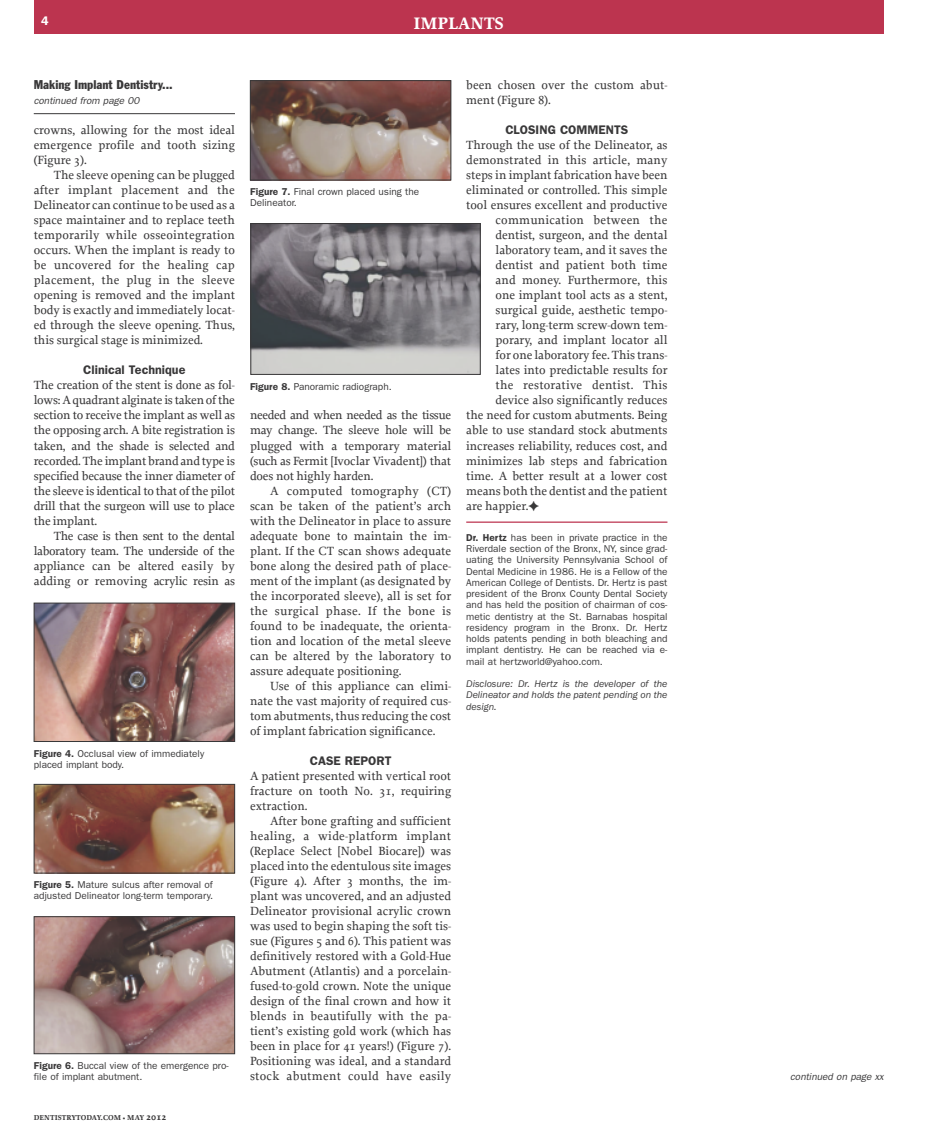
<style>
.page{position:relative;width:940px;height:1148px;background:#fff}
.page>*{position:absolute;margin:0;border:0;box-sizing:border-box;transform-origin:0 0}
.t1{font:700 17.5px "Proforma";color:#fff}
.t2{font:500 12.5px/15px "Proforma";letter-spacing:-.005em;color:#393839;text-align:justify}
.t3{font:500 12.5px "Proforma";letter-spacing:.015em;color:#393839}
.t4{font:600 12.5px "Franklin Gothic";color:#393839}
.t5{font:condensed 12.5px "Franklin Gothic BT";color:#393839}
.t6{font:600 12.5px "Franklin Gothic";color:#fff}
.t7{font:10px/11.2px "Franklin Gothic";color:#393839}
.t8{font:italic 10px/11.2px "Franklin Gothic";color:#393839;text-align:justify}
.t9{font:italic 10px "Franklin Gothic";color:#393839}
.t10{font:700 7.5px "Proforma";letter-spacing:.01em;color:#393839}
.s1{font-weight:600}
.s2{font-size:10px}
</style>
<div class="page">
<div style="left:34px;top:0;width:849px;height:34px;background:#bc344f"></div>
<hr style="left:466px;top:521px;width:201px;height:2px;background:#bc344f">
<hr style="left:34px;top:113px;width:201px;height:1px;background:#393839">
<img style="left:36px;top:604px;width:197px;height:135px">
<div style="left:34px;top:602px;width:201px;height:139px;border:1px solid #393839"></div>
<img style="left:36px;top:786px;width:197px;height:85px">
<div style="left:34px;top:784px;width:201px;height:89px;border:1px solid #393839"></div>
<img style="left:36px;top:918px;width:197px;height:134px">
<div style="left:34px;top:916px;width:201px;height:138px;border:1px solid #393839"></div>
<img style="left:252px;top:82px;width:197px;height:96px">
<div style="left:250px;top:80px;width:201px;height:100px;border:1px solid #393839"></div>
<img style="left:252px;top:225px;width:226px;height:148px">
<div style="left:250px;top:223px;width:230px;height:152px;border:1px solid #393839"></div>
<p class="t6" style="left:41px;top:17px;width:9px">4</p>
<h1 class="t1" style="left:413px;top:13px;width:92px">IMPLANTS</h1>
<p class="t5" style="left:34px;top:80px;width:140px">Making Implant Dentistry...</p>
<p class="t9" style="left:34px;top:97px;width:107px">continued from page 00</p>
<p class="t2" style="left:34px;top:122px;width:203px">crowns, allowing for the most ideal emergence profile and tooth sizing (Figure 3).</p>
<p class="t2" style="left:34px;top:167px;width:203px;text-indent:20px">The sleeve opening can be plugged after implant placement and the Delineator can continue to be used as a space maintainer and to replace teeth temporarily while osseointegration occurs. When the implant is ready to be uncovered for the healing cap placement, the plug in the sleeve opening is removed and the implant body is exactly and immediately locat&shy;ed through the sleeve opening. Thus, this surgical stage is minimized.</p>
<p class="t4" style="left:83px;top:366px;width:104px">Clinical Technique</p>
<p class="t2" style="left:34px;top:377px;width:203px">The creation of the stent is done as fol&shy;lows: A quadrant alginate is taken of the section to receive the implant as well as the opposing arch. A bite registration is taken, and the shade is selected and recorded. The implant brand and type is specified because the inner diameter of the sleeve is identical to that of the pilot drill that the surgeon will use to place the implant.</p>
<p class="t2" style="left:34px;top:527px;width:203px;text-indent:20px">The case is then sent to the dental laboratory team. The underside of the appliance can be altered easily by adding or removing acrylic resin as</p>
<p class="t7" style="left:34px;top:748px;width:172px"><span class="s1">Figure 4.</span> Occlusal view of immediately placed implant body.</p>
<p class="t7" style="left:34px;top:880px;width:181px"><span class="s1">Figure 5.</span> Mature sulcus after removal of adjusted Delineator long-term temporary.</p>
<p class="t7" style="left:34px;top:1060px;width:196px"><span class="s1">Figure 6.</span> Buccal view of the emergence pro&shy;file of implant abutment.</p>
<p class="t10" style="left:34px;top:1113px;width:134px">DENTISTRYTODAY.COM • MAY <span class="s2">2012</span></p>
<p class="t7" style="left:250px;top:187px;width:171px"><span class="s1">Figure 7.</span> Final crown placed using the<br>Delineator.</p>
<p class="t7" style="left:250px;top:381px;width:143px"><span class="s1">Figure 8.</span> Panoramic radiograph.</p>
<p class="t2" style="left:250px;top:407px;width:203px">needed and when needed as the tissue may change. The sleeve hole will be plugged with a temporary material (such as Fermit [Ivoclar Vivadent]) that does not highly harden.</p>
<p class="t2" style="left:250px;top:482px;width:203px;text-indent:20px">A computed tomography (CT) scan be taken of the patient’s arch with the Delineator in place to assure adequate bone to maintain the im&shy;plant. If the CT scan shows adequate bone along the desired path of place&shy;ment of the implant (as designated by the incorporated sleeve), all is set for the surgical phase. If the bone is found to be inadequate, the orienta&shy;tion and location of the metal sleeve can be altered by the laboratory to assure adequate positioning.</p>
<p class="t2" style="left:250px;top:677px;width:203px;text-indent:20px">Use of this appliance can elimi&shy;nate the vast majority of required cus&shy;tom abutments, thus reducing the cost of implant fabrication significance.</p>
<p class="t4" style="left:310px;top:756px;width:83px">CASE REPORT</p>
<p class="t2" style="left:250px;top:767px;width:203px">A patient presented with vertical root fracture on tooth No. 31, requiring extraction.</p>
<p class="t2" style="left:250px;top:812px;width:203px;text-indent:20px">After bone grafting and sufficient healing, a wide-platform implant (Replace Select [Nobel Biocare]) was placed into the edentulous site images (Figure 4). After 3 months, the im&shy;plant was uncovered, and an adjusted Delineator provisional acrylic crown was used to begin shaping the soft tis&shy;sue (Figures 5 and 6). This patient was definitively restored with a Gold-Hue Abutment (Atlantis) and a porcelain&shy;fused-to-gold crown. Note the unique design of the final crown and how it blends in beautifully with the pa&shy;tient’s existing gold work (which has been in place for 41 years!) (Figure 7).<br>Positioning was ideal, and a standard stock abutment could have easily</p>
<p class="t2" style="left:466px;top:77px;width:203px">been chosen over the custom abut&shy;ment (Figure 8).</p>
<p class="t4" style="left:505px;top:126px;width:124px">CLOSING COMMENTS</p>
<p class="t2" style="left:466px;top:137px;width:203px">Through the use of the Delineator, as</p>
<p class="t2" style="left:466px;top:152px;width:203px">demonstrated in this article, many</p>
<p class="t2" style="left:466px;top:167px;width:203px">steps in implant fabrication have been</p>
<p class="t2" style="left:466px;top:182px;width:203px">eliminated or controlled. This simple</p>
<p class="t2" style="left:466px;top:197px;width:203px">tool ensures excellent and productive</p>
<p class="t3" style="left:495px;top:213px;width:173px">communication between the</p>
<p class="t2" style="left:495px;top:227px;width:173px">dentist, surgeon, and the dental</p>
<p class="t2" style="left:495px;top:242px;width:173px">laboratory team, and it saves the</p>
<p class="t2" style="left:495px;top:257px;width:173px">dentist and patient both time</p>
<p class="t2" style="left:495px;top:272px;width:173px">and money. Furthermore, this</p>
<p class="t2" style="left:495px;top:287px;width:173px">one implant tool acts as a stent,</p>
<p class="t2" style="left:495px;top:302px;width:173px">surgical guide, aesthetic tempo-</p>
<p class="t2" style="left:495px;top:317px;width:173px">rary, long-term screw-down tem-</p>
<p class="t2" style="left:495px;top:332px;width:173px">porary, and implant locator all</p>
<p class="t2" style="left:495px;top:347px;width:173px">for one laboratory fee. This trans-</p>
<p class="t2" style="left:495px;top:362px;width:173px">lates into predictable results for</p>
<p class="t3" style="left:495px;top:378px;width:173px">the restorative dentist. This</p>
<p class="t2" style="left:495px;top:392px;width:173px">device also significantly reduces</p>
<p class="t2" style="left:466px;top:407px;width:203px">the need for custom abutments. Being</p>
<p class="t2" style="left:466px;top:422px;width:203px">able to use standard stock abutments</p>
<p class="t2" style="left:466px;top:437px;width:203px">increases reliability, reduces cost, and</p>
<p class="t2" style="left:466px;top:452px;width:203px">minimizes lab steps and fabrication</p>
<p class="t2" style="left:466px;top:467px;width:203px">time. A better result at a lower cost</p>
<p class="t2" style="left:466px;top:482px;width:203px">means both the dentist and the patient</p>
<p class="t2" style="left:466px;top:497px;width:74px">are happier.✦</p>
<p class="t7" style="left:466px;top:532px;width:203px;text-align:justify"><span class="s1">Dr. Hertz</span> has been in private practice in the Riverdale section of the Bronx, NY, since grad&shy;uating the University Pennsylvania School of Dental Medicine in 1986. He is a Fellow of the American College of Dentists. Dr. Hertz is past president of the Bronx County Dental Society and has held the position of chairman of cos&shy;metic dentistry at the St. Barnabas hospital residency program in the Bronx. Dr. Hertz holds patents pending in both bleaching and implant dentistry. He can be reached via e&shy;mail at hertzworld@yahoo.com.</p>
<p class="t8" style="left:466px;top:679px;width:203px">Disclosure: Dr. Hertz is the developer of the Delineator and holds the patent pending on the design.</p>
<p class="t9" style="left:790px;top:1072px;width:95px">continued on page xx</p>
</div>
